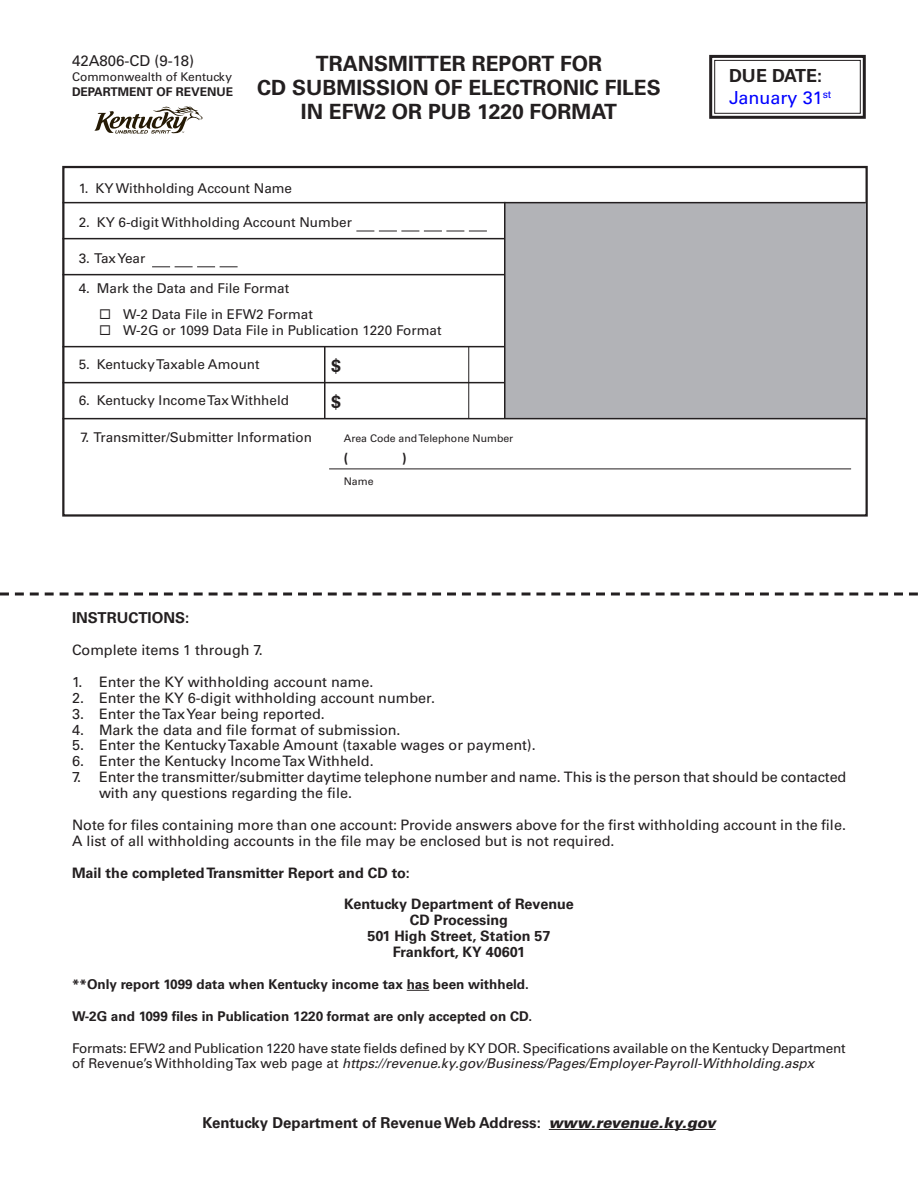
<style>
.page{position:relative;width:918px;height:1188px;background:#fff}
.page>*{position:absolute;margin:0;border:0;box-sizing:border-box;transform-origin:0 0}
.t1{font:700 21px "Univers";color:#231f20}
.t2{font:18px "Univers";color:#00f}
.t3{font:700 18px "Univers";color:#231f20}
.t4{font:700 15px "Univers";color:#231f20}
.t5{font:15px "Univers";color:#231f20}
.t6{font:14.4px/15.9px "Univers";color:#231f20}
.t7{font:700 14.4px "Univers";color:#231f20}
.t8{font:13.5px/15.9px "Univers";color:#231f20}
.t9{font:700 13.5px "Univers";color:#231f20}
.t10{font:12px "Univers";color:#231f20}
.t11{font:700 12px "Univers";color:#231f20}
.t12{font:10.5px "Univers";color:#231f20}
.s1{font-style:italic}
.s2{font-weight:900;font-style:italic}
</style>
<div class="page">
<svg style="left:709px;top:54px;width:157px;height:65px"></svg>
<div style="left:714px;top:60px;width:147px;height:54px;border:1px solid #231f20"></div>
<hr style="left:549px;top:1129px;width:167px;height:1px;background:#231f20">
<svg style="left:407px;top:990px;width:22px;height:1px"></svg>
<div style="left:62px;top:166px;width:806px;height:351px;border:2px solid #231f20"></div>
<hr style="left:62px;top:238px;width:804px;height:1px;background:#231f20">
<hr style="left:62px;top:274px;width:804px;height:1px;background:#231f20">
<hr style="left:62px;top:346px;width:804px;height:1px;background:#231f20">
<hr style="left:62px;top:382px;width:443px;height:1px;background:#231f20">
<hr style="left:329px;top:469px;width:522px;height:1px;background:#231f20">
<svg style="left:356px;top:231px;width:131px;height:1px"></svg>
<svg style="left:152px;top:266px;width:86px;height:1px"></svg>
<hr style="left:324px;top:347px;width:2px;height:72px;background:#231f20">
<hr style="left:468px;top:347px;width:1px;height:72px;background:#231f20">
<div style="left:505px;top:203px;width:361px;height:216px;background:#b2b3b7"></div>
<hr style="left:504px;top:202px;width:2px;height:217px;background:#231f20">
<hr style="left:62px;top:202px;width:804px;height:1px;background:#231f20">
<hr style="left:62px;top:418px;width:804px;height:1px;background:#231f20">
<svg style="left:0;top:592px;width:918px;height:4px"></svg>
<svg style="left:94px;top:106px;width:108px;height:28px"></svg>
<p class="t5" style="left:72px;top:52px;width:124px">42A806-CD (9-18)</p>
<p class="t10" style="left:72px;top:70px;width:162px">Commonwealth of Kentucky</p>
<p class="t11" style="left:72px;top:85px;width:163px">DEPARTMENT OF REVENUE</p>
<p class="t1" style="left:316px;top:51px;width:288px">TRANSMITTER REPORT FOR</p>
<p class="t1" style="left:257px;top:75px;width:405px">CD SUBMISSION OF ELECTRONIC FILES</p>
<p class="t1" style="left:301px;top:99px;width:318px">IN EFW2 OR PUB 1220 FORMAT</p>
<p class="t8" style="left:79px;top:180px;width:215px">1. KY Withholding Account Name</p>
<p class="t8" style="left:79px;top:214px;width:275px">2. KY 6-digit Withholding Account Number</p>
<p class="t8" style="left:79px;top:250px;width:68px">3. Tax Year</p>
<p class="t8" style="left:79px;top:280px;width:212px">4. Mark the Data and File Format</p>
<p class="t8" style="left:99px;top:306px;width:215px">◻ W-2 Data File in EFW2 Format</p>
<p class="t8" style="left:99px;top:323px;width:344px">◻ W-2G or 1099 Data File in Publication 1220 Format</p>
<p class="t8" style="left:79px;top:356px;width:182px">5. Kentucky Taxable Amount</p>
<p class="t8" style="left:79px;top:392px;width:212px">6. Kentucky Income Tax Withheld</p>
<p class="t8" style="left:81px;top:429px;width:233px">7. Transmitter/Submitter Information</p>
<p class="t12" style="left:344px;top:432px;width:171px">Area Code and Telephone Number</p>
<p class="t9" style="left:344px;top:450px;width:6px">(</p>
<p class="t9" style="left:402px;top:450px;width:6px">)</p>
<p class="t12" style="left:344px;top:475px;width:31px">Name</p>
<p class="t3" style="left:331px;top:355px;width:12px">$</p>
<p class="t3" style="left:331px;top:391px;width:12px">$</p>
<p class="t3" style="left:729px;top:65px;width:95px">DUE DATE:</p>
<p class="t2" style="left:729px;top:87px;width:104px">January 31<sup>st</sup></p>
<p class="t4" style="left:72px;top:609px;width:119px">INSTRUCTIONS:</p>
<p class="t6" style="left:72px;top:642px;width:192px">Complete items 1 through 7.</p>
<p class="t6" style="left:72px;top:674px;width:303px">1. Enter the KY withholding account name.</p>
<p class="t6" style="left:72px;top:690px;width:365px">2. Enter the KY 6-digit withholding account number.</p>
<p class="t6" style="left:72px;top:706px;width:254px">3. Enter the Tax Year being reported.</p>
<p class="t6" style="left:72px;top:722px;width:330px">4. Mark the data and file format of submission.</p>
<p class="t6" style="left:72px;top:737px;width:465px">5. Enter the Kentucky Taxable Amount (taxable wages or payment).</p>
<p class="t6" style="left:72px;top:753px;width:303px">6. Enter the Kentucky Income Tax Withheld.</p>
<p class="t6" style="left:99px;top:769px;width:749px;text-indent:-27px">7. Enter the transmitter/submitter daytime telephone number and name. This is the person that should be contacted with any questions regarding the file.</p>
<p class="t6" style="left:72px;top:817px;width:776px">Note for files containing more than one account: Provide answers above for the first withholding account in the file.<br>A list of all withholding accounts in the file may be enclosed but is not required.</p>
<p class="t7" style="left:72px;top:864px;width:339px">Mail the completed Transmitter Report and CD to:</p>
<p class="t7" style="left:344px;top:896px;width:231px">Kentucky Department of Revenue</p>
<p class="t7" style="left:410px;top:912px;width:100px">CD Processing</p>
<p class="t7" style="left:367px;top:928px;width:185px">501 High Street, Station 57</p>
<p class="t7" style="left:393px;top:944px;width:134px">Frankfort, KY 40601</p>
<p class="t9" style="left:72px;top:976px;width:459px">**Only report 1099 data when Kentucky income tax has been withheld.</p>
<p class="t9" style="left:72px;top:1008px;width:462px">W-2G and 1099 files in Publication 1220 format are only accepted on CD.</p>
<p class="t8" style="left:72px;top:1040px;width:775px">Formats: EFW2 and Publication 1220 have state fields defined by KY DOR. Specifications available on the Kentucky Department of Revenue’s Withholding Tax web page at <span class="s1">https://revenue.ky.gov/Business/Pages/Employer-Payroll-Withholding.aspx</span></p>
<p class="t4" style="left:202px;top:1114px;width:515px">Kentucky Department of Revenue Web Address: <span class="s2">www.revenue.ky.gov</span></p>
</div>
